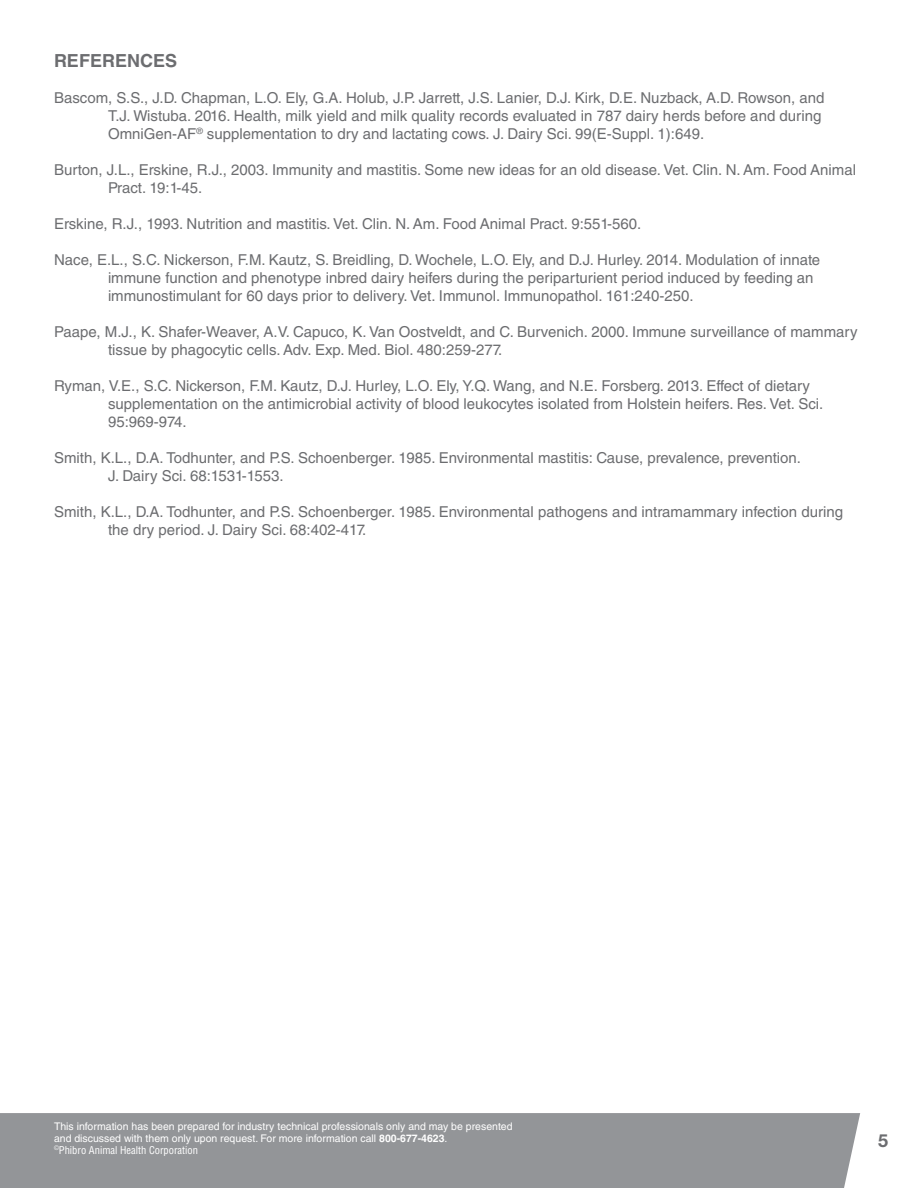
<style>
.page{position:relative;width:918px;height:1188px;background:#fff}
.page>*{position:absolute;margin:0;border:0;box-sizing:border-box;transform-origin:0 0}
.t1{font:700 18px "Helvetica LT Std";color:#6c6d70}
.Title_of_Paper{font:700 18px "Helvetica Neue LT Pro";color:#6c6d70}
.t2{font:15px/18px "Helvetica LT Std";color:#6c6d70}
.Caption_under_table{font:10.5px/12.5px "Helvetica";color:#fff}
.t3{font:condensed 10.5px "Helvetica";color:#fff}
.s1{font-weight:700}
</style>
<div class="page">
<div style="left:0;top:1113px;width:860px;height:75px;background:#939598"></div>
<p class="t1" style="left:54px;top:50px;width:125px">REFERENCES</p>
<p class="t2" style="left:54px;top:89px;width:772px">Bascom, S.S., J.D. Chapman, L.O. Ely, G.A. Holub, J.P. Jarrett, J.S. Lanier, D.J. Kirk, D.E. Nuzback, A.D. Rowson, and</p>
<p class="t2" style="left:108px;top:107px;width:715px">T.J. Wistuba. 2016. Health, milk yield and milk quality records evaluated in 787 dairy herds before and during<br>OmniGen-AF<sup>®</sup> supplementation to dry and lactating cows. J. Dairy Sci. 99(E-Suppl. 1):649.</p>
<p class="t2" style="left:108px;top:161px;width:750px;text-indent:-54px">Burton, J.L., Erskine, R.J., 2003. Immunity and mastitis. Some new ideas for an old disease. Vet. Clin. N. Am. Food Animal<br>Pract. 19:1-45.</p>
<p class="t2" style="left:54px;top:215px;width:589px">Erskine, R.J., 1993. Nutrition and mastitis. Vet. Clin. N. Am. Food Animal Pract. 9:551-560.</p>
<p class="t2" style="left:54px;top:251px;width:768px">Nace, E.L., S.C. Nickerson, F.M. Kautz, S. Breidling, D. Wochele, L.O. Ely, and D.J. Hurley. 2014. Modulation of innate</p>
<p class="t2" style="left:108px;top:269px;width:707px">immune function and phenotype inbred dairy heifers during the periparturient period induced by feeding an</p>
<p class="t2" style="left:108px;top:287px;width:587px">immunostimulant for 60 days prior to delivery. Vet. Immunol. Immunopathol. 161:240-250.</p>
<p class="t2" style="left:108px;top:323px;width:751px;text-indent:-54px">Paape, M.J., K. Shafer-Weaver, A.V. Capuco, K. Van Oostveldt, and C. Burvenich. 2000. Immune surveillance of mammary tissue by phagocytic cells. Adv. Exp. Med. Biol. 480:259-277.</p>
<p class="t2" style="left:54px;top:377px;width:757px">Ryman, V.E., S.C. Nickerson, F.M. Kautz, D.J. Hurley, L.O. Ely, Y.Q. Wang, and N.E. Forsberg. 2013. Effect of dietary</p>
<p class="t2" style="left:108px;top:395px;width:717px">supplementation on the antimicrobial activity of blood leukocytes isolated from Holstein heifers. Res. Vet. Sci.<br>95:969-974.</p>
<p class="t2" style="left:54px;top:449px;width:749px">Smith, K.L., D.A. Todhunter, and P.S. Schoenberger. 1985. Environmental mastitis: Cause, prevalence, prevention.</p>
<p class="t2" style="left:108px;top:467px;width:177px">J. Dairy Sci. 68:1531-1553.</p>
<p class="t2" style="left:108px;top:503px;width:737px;text-indent:-54px">Smith, K.L., D.A. Todhunter, and P.S. Schoenberger. 1985. Environmental pathogens and intramammary infection during the dry period. J. Dairy Sci. 68:402-417.</p>
<p class="Caption_under_table" style="left:54px;top:1120px;width:460px">This information has been prepared for industry technical professionals only and may be presented and discussed with them only upon request. For more information call <span class="s1">800-677-4623</span>.</p>
<p class="t3" style="left:54px;top:1143px;width:146px"><sup>©</sup>Phibro Animal Health Corporation</p>
<p class="Title_of_Paper" style="left:878px;top:1129px;width:12px">5</p>
</div>
